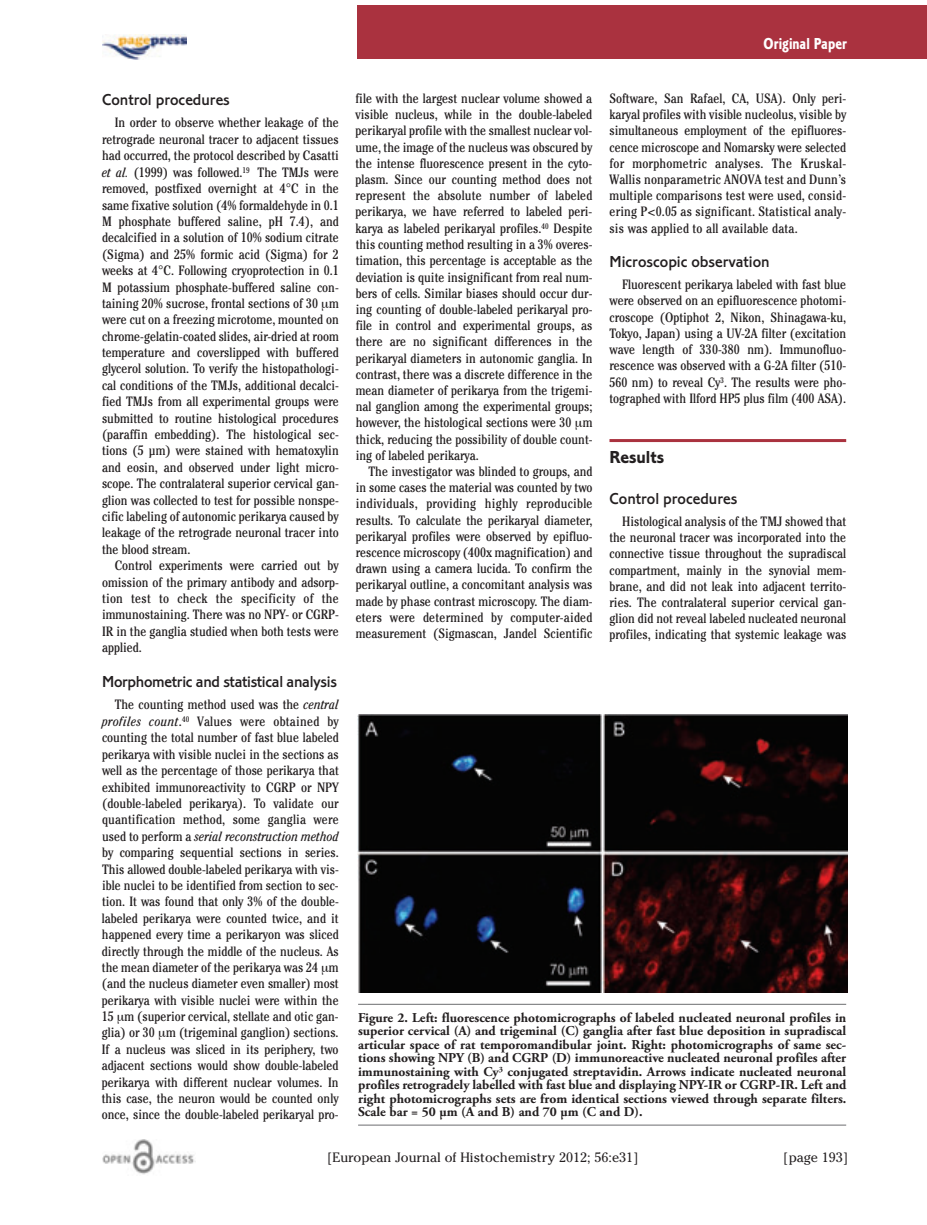
<style>
.page{position:relative;width:927px;height:1225px;background:#fff}
.page>*{position:absolute;margin:0;border:0;box-sizing:border-box;transform-origin:0 0}
.t1{font:18px "Corinthian Bold Plain";color:#231f20}
.t2{font:16.5px "Corinthian Medium Plain";color:#231f20}
.t3{font:16.5px "Corinthian Medium Plain";letter-spacing:-.02em;color:#231f20}
.t4{font:16.5px "Corinthian Bold Condensed Plain";color:#fff}
.t5{font:condensed 13.5px/16.4px "Cheltenham";color:#231f20;text-align:justify}
.t6{font:700 13.5px/13.5px "Adobe Garamond Pro";color:#231f20;text-align:justify}
.t7{font:13.5px "Cheltenham";color:#231f20}
.s1{font-style:italic}
</style>
<div class="page">
<div style="left:357px;top:6px;width:570px;height:53px;background:#aa323f"></div>
<hr style="left:609px;top:439px;width:237px;height:3px;background:#aa323f">
<img style="left:103px;top:1140px;width:93px;height:35px">
<img style="left:102px;top:34px;width:84px;height:26px">
<img style="left:357px;top:714px;width:490px;height:278px">
<hr style="left:358px;top:1004px;width:488px;height:1px;background:#6c6d70">
<hr style="left:358px;top:1124px;width:488px;height:1px;background:#6c6d70">
<p class="t4" style="left:764px;top:38px;width:85px">Original Paper</p>
<p class="t2" style="left:102px;top:94px;width:129px">Control procedures</p>
<p class="t5" style="left:102px;top:116px;width:238px;text-indent:13px">In order to observe whether leakage of the retrograde neuronal tracer to adjacent tissues had occurred, the protocol described by Casatti <span class="s1">et al.</span> (1999) was followed.<sup>19</sup> The TMJs were removed, postfixed overnight at 4°C in the same fixative solution (4% formaldehyde in 0.1<br>M phosphate buffered saline, pH 7.4), and decalcified in a solution of 10% sodium citrate (Sigma) and 25% formic acid (Sigma) for 2 weeks at 4°C. Following cryoprotection in 0.1<br>M potassium phosphate-buffered saline con&shy;taining 20% sucrose, frontal sections of 30 m were cut on a freezing microtome, mounted on chrome-gelatin-coated slides, air-dried at room temperature and coverslipped with buffered glycerol solution. To verify the histopathologi&shy;cal conditions of the TMJs, additional decalci&shy;fied TMJs from all experimental groups were submitted to routine histological procedures (paraffin embedding). The histological sec&shy;tions (5 µm) were stained with hematoxylin and eosin, and observed under light micro&shy;scope. The contralateral superior cervical gan&shy;glion was collected to test for possible nonspe&shy;cific labeling of autonomic perikarya caused by leakage of the retrograde neuronal tracer into the blood stream.</p>
<p class="t5" style="left:102px;top:558px;width:238px;text-indent:13px">Control experiments were carried out by omission of the primary antibody and adsorp&shy;tion test to check the specificity of the immunostaining. There was no NPY- or CGRP-IR in the ganglia studied when both tests were applied.</p>
<p class="t3" style="left:102px;top:676px;width:237px">Morphometric and statistical analysis</p>
<p class="t5" style="left:102px;top:698px;width:238px;text-indent:13px">The counting method used was the <span class="s1">central profiles count</span>.<sup>40</sup> Values were obtained by counting the total number of fast blue labeled perikarya with visible nuclei in the sections as well as the percentage of those perikarya that exhibited immunoreactivity to CGRP or NPY (double-labeled perikarya). To validate our quantification method, some ganglia were used to perform a <span class="s1">serial reconstruction method </span>by comparing sequential sections in series.<br>This allowed double-labeled perikarya with vis&shy;ible nuclei to be identified from section to sec&shy;tion. It was found that only 3% of the double&shy;labeled perikarya were counted twice, and it happened every time a perikaryon was sliced directly through the middle of the nucleus. As the mean diameter of the perikarya was 24 m (and the nucleus diameter even smaller) most perikarya with visible nuclei were within the 15 m (superior cervical, stellate and otic gan&shy;glia) or 30 m (trigeminal ganglion) sections.<br>If a nucleus was sliced in its periphery, two adjacent sections would show double-labeled perikarya with different nuclear volumes. In this case, the neuron would be counted only once, since the double-labeled perikaryal pro-</p>
<p class="t5" style="left:355px;top:91px;width:239px">file with the largest nuclear volume showed a visible nucleus, while in the double-labeled perikaryal profile with the smallest nuclear vol&shy;ume, the image of the nucleus was obscured by the intense fluorescence present in the cyto&shy;plasm. Since our counting method does not represent the absolute number of labeled perikarya, we have referred to labeled peri - karya as labeled perikaryal profiles.<sup>40</sup> Despite this counting method resulting in a 3% overes&shy;timation, this percentage is acceptable as the deviation is quite insignificant from real num&shy;bers of cells. Similar biases should occur dur&shy;ing counting of double-labeled perikaryal pro&shy;file in control and experimental groups, as there are no significant differences in the perikaryal diameters in autonomic ganglia. In contrast, there was a discrete difference in the mean diameter of perikarya from the trigemi&shy;nal ganglion among the experimental groups; however, the histological sections were 30 m thick, reducing the possibility of double count&shy;ing of labeled perikarya.</p>
<p class="t5" style="left:356px;top:464px;width:238px;text-indent:13px">The investigator was blinded to groups, and in some cases the material was counted by two individuals, providing highly reproducible results. To calculate the perikaryal diameter, perikaryal profiles were observed by epifluo&shy;rescence microscopy (400x magnification) and drawn using a camera lucida. To confirm the perikaryal outline, a concomitant analysis was made by phase contrast microscopy. The diam&shy;eters were determined by computer-aided measurement (Sigmascan, Jandel Scientific</p>
<p class="t5" style="left:609px;top:92px;width:238px">Software, San Rafael, CA, USA). Only peri - karyal profiles with visible nucleolus, visible by simultaneous employment of the epifluores&shy;cence microscope and Nomarsky were selected for morphometric analyses. The Kruskal-Wallis nonparametric ANOVA test and Dunn’s multiple comparisons test were used, consid&shy;ering P&lt;0.05 as significant. Statistical analy&shy;sis was applied to all available data.</p>
<p class="t2" style="left:609px;top:256px;width:162px">Microscopic observation</p>
<p class="t5" style="left:609px;top:278px;width:238px;text-indent:13px">Fluorescent perikarya labeled with fast blue were observed on an epifluorescence photomi&shy;croscope (Optiphot 2, Nikon, Shinagawa-ku, Tokyo, Japan) using a UV-2A filter (excitation wave length of 330-380 nm). Immunofluo - rescence was observed with a G-2A filter (510- 560 nm) to reveal Cy<sup>3</sup>. The results were pho&shy;tographed with Ilford HP5 plus film (400 ASA).</p>
<h1 class="t1" style="left:609px;top:451px;width:56px">Results</h1>
<p class="t2" style="left:609px;top:493px;width:129px">Control procedures</p>
<p class="t5" style="left:609px;top:514px;width:238px;text-indent:13px">Histological analysis of the TMJ showed that the neuronal tracer was incorporated into the connective tissue throughout the supradiscal compartment, mainly in the synovial mem&shy;brane, and did not leak into adjacent territo&shy;ries. The contralateral superior cervical gan&shy;glion did not reveal labeled nucleated neuronal profiles, indicating that systemic leakage was</p>
<p class="t6" style="left:358px;top:1011px;width:490px">Figure 2. Left: fluorescence photomicrographs of labeled nucleated neuronal profiles in superior cervical (A) and trigeminal (C) ganglia after fast blue deposition in supradiscal articular space of rat temporomandibular joint. Right: photomicrographs of same sec&shy;tions showing NPY (B) and CGRP (D) immunoreactive nucleated neuronal profiles after immunostaining with Cy<sup>3</sup> conjugated streptavidin. Arrows indicate nucleated neuronal profiles retrogradely labelled with fast blue and displaying NPY-IR or CGRP-IR. Left and right photomicrographs sets are from identical sections viewed through separate filters.<br>Scale bar = 50 µm (A and B) and 70 µm (C and D).</p>
<p class="t7" style="left:327px;top:1149px;width:313px">[European Journal of Histochemistry 2012; 56:e31]</p>
<p class="t7" style="left:783px;top:1149px;width:66px">[page 193]</p>
</div>
